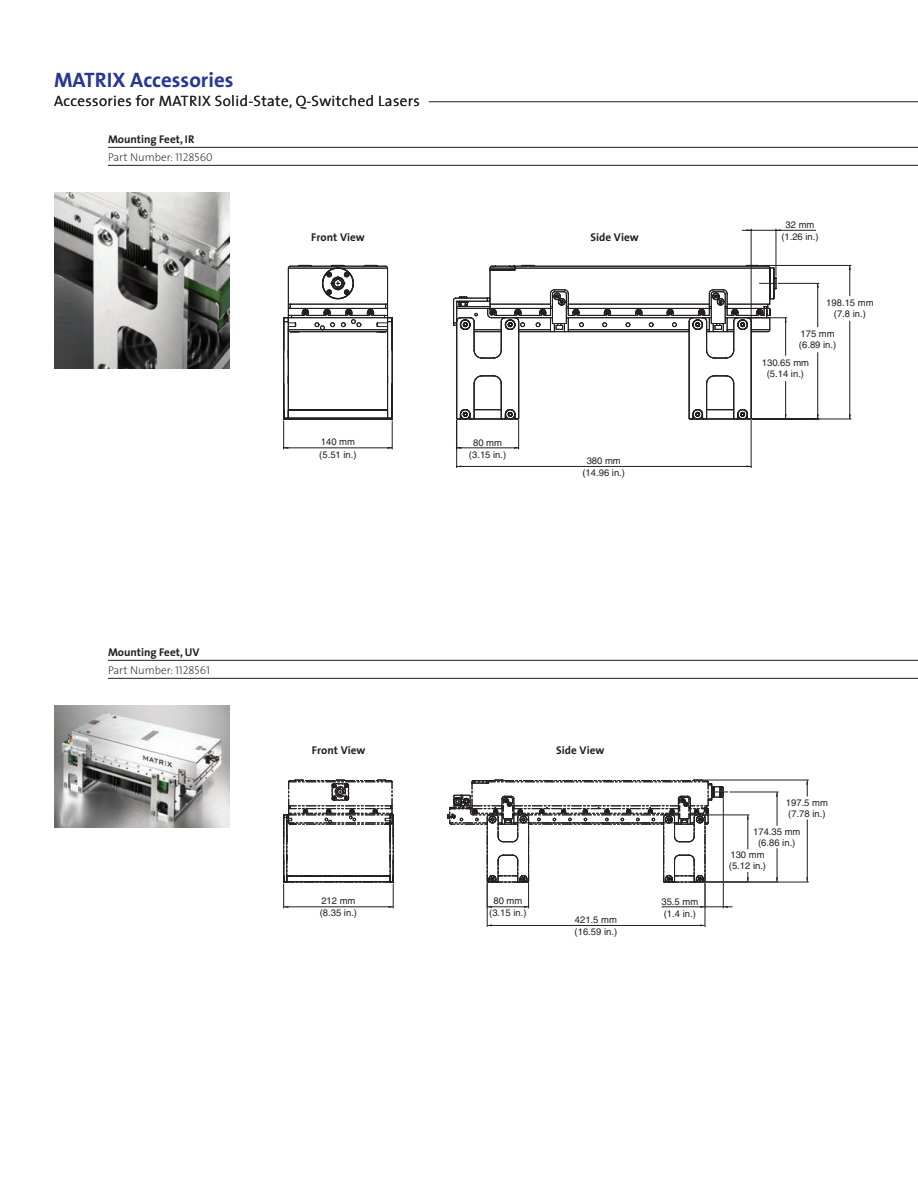
<style>
.page{position:relative;width:918px;height:1188px;background:#fff}
.page>*{position:absolute;margin:0;border:0;box-sizing:border-box;transform-origin:0 0}
.t1{font:700 21px "The Sans";color:#263692}
.t2{font:300 15px "The Sans";letter-spacing:.025em;color:#231f20}
.t3{font:700 11.25px "The Sans";color:#231f20}
.t4{font:200 11.25px "The Sans";color:#231f20}
.t5{font:9.45px/12.1px "Helvetica";color:#231f20}
.s1{font-family:"The Sans Extra Light Caps";font-weight:400}
</style>
<div class="page">
<hr style="left:776px;top:230px;width:40px;height:1px;background:#231f20">
<hr style="left:751px;top:229px;width:1px;height:91px;background:#231f20">
<hr style="left:776px;top:229px;width:1px;height:47px;background:#231f20">
<hr style="left:457px;top:466px;width:294px;height:1px;background:#231f20">
<hr style="left:456px;top:420px;width:1px;height:48px;background:#231f20">
<hr style="left:751px;top:420px;width:1px;height:48px;background:#231f20">
<hr style="left:850px;top:265px;width:1px;height:31px;background:#231f20">
<hr style="left:850px;top:321px;width:1px;height:98px;background:#231f20">
<hr style="left:752px;top:419px;width:99px;height:1px;background:#231f20">
<hr style="left:760px;top:265px;width:91px;height:1px;background:#231f20">
<hr style="left:785px;top:318px;width:1px;height:38px;background:#231f20">
<hr style="left:785px;top:381px;width:1px;height:38px;background:#231f20">
<hr style="left:749px;top:318px;width:38px;height:1px;background:#231f20">
<hr style="left:817px;top:283px;width:1px;height:44px;background:#231f20">
<hr style="left:817px;top:352px;width:1px;height:67px;background:#231f20">
<hr style="left:778px;top:283px;width:41px;height:1px;background:#231f20">
<svg style="left:453px;top:265px;width:323px;height:184px"></svg>
<svg style="left:742px;top:230px;width:34px;height:1px"></svg>
<svg style="left:284px;top:265px;width:109px;height:184px"></svg>
<hr style="left:487px;top:925px;width:218px;height:1px;background:#231f20">
<hr style="left:487px;top:883px;width:1px;height:44px;background:#231f20">
<hr style="left:705px;top:883px;width:1px;height:44px;background:#231f20">
<svg style="left:447px;top:780px;width:286px;height:128px"></svg>
<hr style="left:730px;top:792px;width:49px;height:1px;background:#231f20">
<hr style="left:706px;top:882px;width:103px;height:1px;background:#231f20">
<hr style="left:702px;top:780px;width:107px;height:1px;background:#231f20">
<hr style="left:696px;top:882px;width:53px;height:1px;background:#231f20">
<hr style="left:704px;top:815px;width:45px;height:1px;background:#231f20">
<svg style="left:284px;top:780px;width:110px;height:128px"></svg>
<hr style="left:807px;top:820px;width:1px;height:62px;background:#231f20">
<svg style="left:807px;top:780px;width:1px;height:17px"></svg>
<hr style="left:777px;top:848px;width:1px;height:34px;background:#231f20">
<hr style="left:777px;top:792px;width:1px;height:34px;background:#231f20">
<svg style="left:747px;top:872px;width:2px;height:10px"></svg>
<hr style="left:748px;top:815px;width:1px;height:34px;background:#231f20">
<hr style="left:429px;top:101px;width:489px;height:1px;background:#231f20">
<hr style="left:108px;top:660px;width:810px;height:1px;background:#231f20">
<hr style="left:108px;top:678px;width:810px;height:1px;background:#231f20">
<hr style="left:108px;top:147px;width:810px;height:1px;background:#231f20">
<hr style="left:108px;top:165px;width:810px;height:1px;background:#231f20">
<img style="left:54px;top:706px;width:176px;height:121px">
<img style="left:54px;top:193px;width:176px;height:175px">
<p class="t1" style="left:54px;top:62px;width:181px">MATRIX Accessories</p>
<p class="t2" style="left:54px;top:88px;width:367px">Accessories for MATRIX Solid-State, Q-Switched Lasers</p>
<p class="t3" style="left:108px;top:130px;width:88px">Mounting Feet, IR</p>
<p class="t4" style="left:108px;top:148px;width:106px">Part Number: <span class="s1">1128560</span></p>
<p class="t3" style="left:311px;top:228px;width:55px">Front View</p>
<p class="t3" style="left:591px;top:228px;width:50px">Side View</p>
<p class="t5" style="left:319px;top:436px;width:39px">140 mm (5.51 in.)</p>
<p class="t5" style="left:469px;top:436px;width:39px;text-align:center">80 mm (3.15 in.)</p>
<p class="t5" style="left:583px;top:455px;width:44px;text-align:center">380 mm (14.96 in.)</p>
<p class="t5" style="left:781px;top:218px;width:39px;text-align:center">32 mm (1.26 in.)</p>
<p class="t5" style="left:826px;top:297px;width:49px;line-height:10.8px;text-align:center">198.15 mm (7.8 in.)</p>
<p class="t5" style="left:799px;top:328px;width:39px;line-height:10.8px">175 mm (6.89 in.)</p>
<p class="t5" style="left:762px;top:357px;width:49px;line-height:10.8px;text-align:center">130.65 mm (5.14 in.)</p>
<p class="t3" style="left:108px;top:643px;width:93px">Mounting Feet, UV</p>
<p class="t4" style="left:108px;top:661px;width:104px">Part Number: <span class="s1">1128561</span></p>
<p class="t3" style="left:312px;top:741px;width:55px">Front View</p>
<p class="t3" style="left:556px;top:741px;width:50px">Side View</p>
<p class="t5" style="left:320px;top:895px;width:39px">212 mm (8.35 in.)</p>
<p class="t5" style="left:489px;top:895px;width:39px;text-align:center">80 mm (3.15 in.)</p>
<p class="t5" style="left:575px;top:914px;width:44px">421.5 mm (16.59 in.)</p>
<p class="t5" style="left:661px;top:895px;width:38px">35.5 mm (1.4 in.)</p>
<p class="t5" style="left:786px;top:798px;width:44px;line-height:10.8px">197.5 mm (7.78 in.)</p>
<p class="t5" style="left:753px;top:826px;width:49px;line-height:10.8px;text-align:center">174.35 mm (6.86 in.)</p>
<p class="t5" style="left:729px;top:850px;width:39px;line-height:10.8px">130 mm (5.12 in.)</p>
</div>
